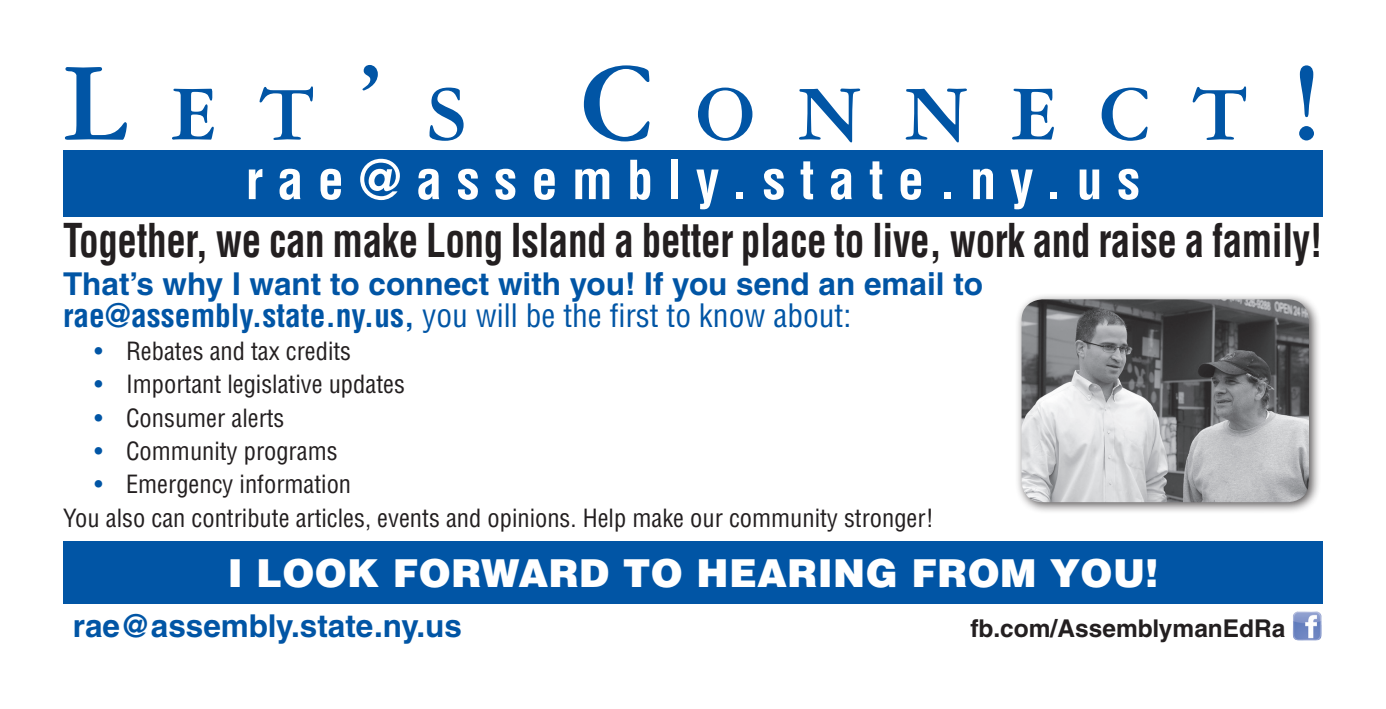
<style>
.page{position:relative;width:1386px;height:709px;background:#fff}
.page>*{position:absolute;margin:0;border:0;box-sizing:border-box;transform-origin:0 0}
.t1{font:700 82.6px "Garamond Three";letter-spacing:.515em;color:#0155a5}
.t2{font:700 condensed 52.5px "Helvetica";letter-spacing:.27em;color:#fff}
.t3{font:700 condensed 45.5px "Helvetica";letter-spacing:-.01em;color:#231f20;scale:.86 1}
.t4{font:900 38.5px "Helvetica";letter-spacing:.01em;color:#fff}
.t5{font:700 31.5px "Helvetica";color:#0155a5}
.t6{font:condensed 31.5px "Helvetica";color:#0155a5}
.t7{font:condensed 24.5px "Helvetica";color:#231f20}
.t8{font:700 24.5px "Helvetica";color:#231f20}
.s1{font-size:117.95px}
.s2{font-weight:700}
.s3{color:#0155a5}
</style>
<div class="page">
<div style="left:63px;top:150px;width:1260px;height:67px;background:#0155a5"></div>
<div style="left:63px;top:541px;width:1260px;height:63px;background:#0155a5"></div>
<img style="left:1293px;top:611px;width:29px;height:30px">
<div style="left:1014px;top:292px;width:307px;height:222px;background:#231f20;opacity:.75"></div>
<img style="left:1022px;top:299px;width:287px;height:203px">
<p class="t1" style="left:63px;top:69px;width:1261px"><span class="s1">L</span>ET<span class="s1">’</span>S <span class="s1">C</span>ONNECT<span class="s1">!</span></p>
<p class="t2" style="left:246px;top:147px;width:896px">rae@assembly.state.ny.us</p>
<p class="t3" style="left:63px;top:212px;width:1467px">Together, we can make Long Island a better place to live, work and raise a family!</p>
<p class="t5" style="left:63px;top:265px;width:922px">That’s why I want to connect with you! If you send an email to</p>
<p class="t6" style="left:63px;top:296px;width:790px"><span class="s2">rae@assembly.state.ny.us,</span> you will be the first to know about:</p>
<p class="t7" style="left:94px;top:336px;width:258px"><span class="s3">•</span> Rebates and tax credits</p>
<p class="t7" style="left:94px;top:369px;width:312px"><span class="s3">•</span> Important legislative updates</p>
<p class="t7" style="left:94px;top:402px;width:192px"><span class="s3">•</span> Consumer alerts</p>
<p class="t7" style="left:94px;top:436px;width:245px"><span class="s3">•</span> Community programs</p>
<p class="t7" style="left:94px;top:469px;width:258px"><span class="s3">•</span> Emergency information</p>
<p class="t7" style="left:63px;top:502px;width:872px">You also can contribute articles, events and opinions. Help make our community stronger!</p>
<p class="t4" style="left:228px;top:547px;width:932px">I LOOK FORWARD TO HEARING FROM YOU!</p>
<p class="t5" style="left:73px;top:607px;width:391px">rae@assembly.state.ny.us</p>
<p class="t8" style="left:970px;top:614px;width:317px">fb.com/AssemblymanEdRa</p>
</div>
